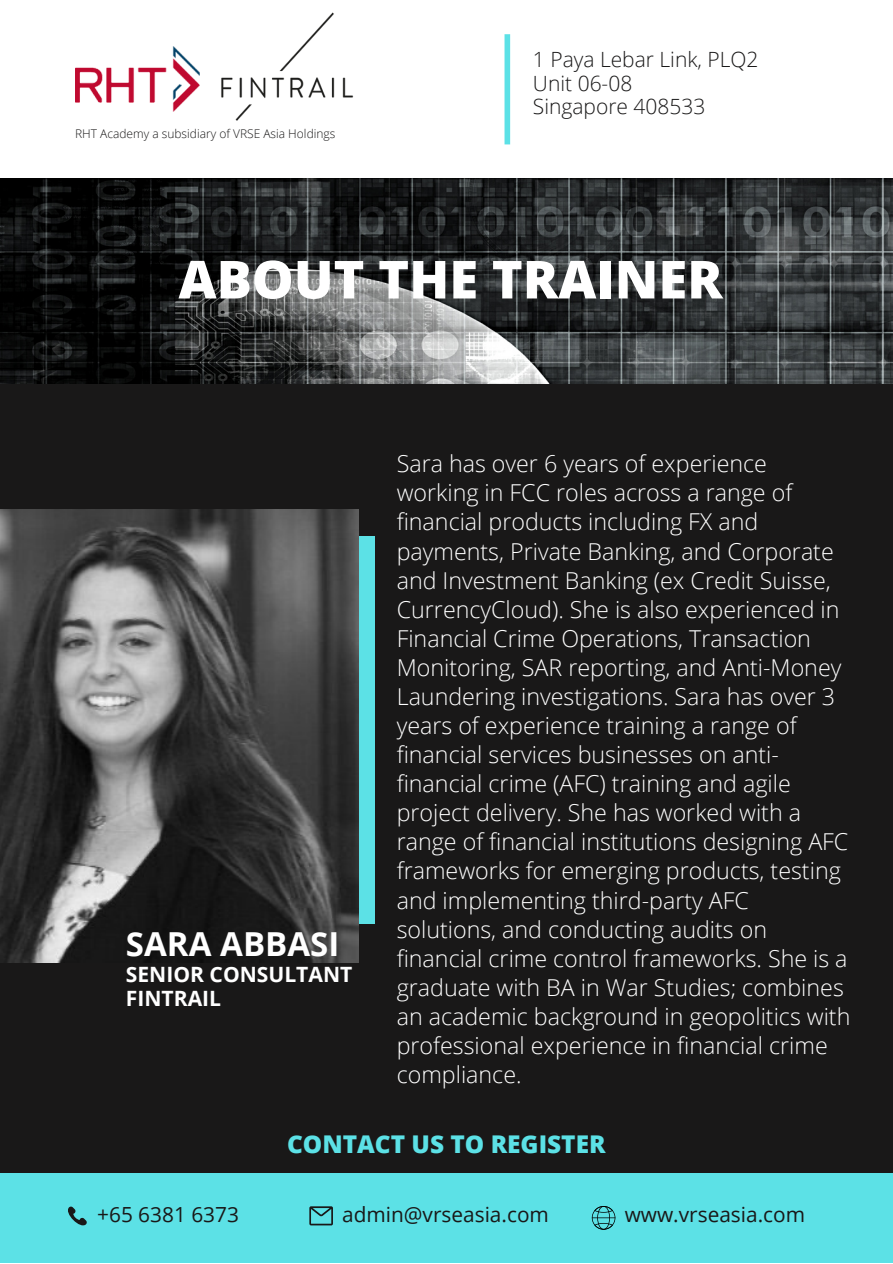
<style>
.page{position:relative;width:893px;height:1264px;background:#fff}
.page>*{position:absolute;margin:0;border:0;box-sizing:border-box;transform-origin:0 0}
.t1{font:800 52.5px "Open Sans";color:#fff}
.t2{font:700 33px "Open Sans";color:#fff}
.t3{font:800 24.45px "Open Sans";color:#5ce1e6}
.t4{font:300 23.25px/29.1px "Open Sans";color:#fff}
.t5{font:700 21.15px "Open Sans";color:#fff}
.t6{font:300 21px "Open Sans";color:#191818}
.t7{font:20.85px "Open Sans";color:#191818}
.t8{font:300 12px "Open Sans";color:#191818}
</style>
<div class="page">
<div style="left:0;top:379px;width:892px;height:794px;background:#191818"></div>
<img style="left:0;top:178px;width:892px;height:206px">
<div style="left:504px;top:34px;width:6px;height:110px;background:#5ce1e6"></div>
<div style="left:302px;top:536px;width:72px;height:388px;background:#5ce1e6"></div>
<img style="left:0;top:509px;width:358px;height:453px">
<div style="left:0;top:1173px;width:892px;height:89px;background:#5ce1e6"></div>
<svg style="left:68px;top:1206px;width:19px;height:20px"></svg>
<svg style="left:309px;top:1206px;width:24px;height:19px"></svg>
<svg style="left:591px;top:1206px;width:24px;height:23px"></svg>
<img style="left:75px;top:47px;width:125px;height:65px">
<img style="left:221px;top:12px;width:133px;height:109px">
<p class="t8" style="left:75px;top:125px;width:262px">RHT Academy a subsidiary of VRSE Asia Holdings</p>
<p class="t6" style="left:533px;top:45px;width:227px">1 Paya Lebar Link, PLQ2</p>
<p class="t6" style="left:533px;top:68px;width:101px">Unit 06-08</p>
<p class="t6" style="left:533px;top:92px;width:174px">Singapore 408533</p>
<p class="t1" style="left:178px;top:242px;width:545px">ABOUT THE TRAINER</p>
<p class="t2" style="left:126px;top:921px;width:215px">SARA ABBASI</p>
<p class="t5" style="left:126px;top:959px;width:228px">SENIOR CONSULTANT</p>
<p class="t5" style="left:126px;top:983px;width:97px">FINTRAIL</p>
<p class="t4" style="left:396px;top:449px;width:455px">Sara has over 6 years of experience working in FCC roles across a range of financial products including FX and payments, Private Banking, and Corporate and Investment Banking (ex Credit Suisse, CurrencyCloud). She is also experienced in Financial Crime Operations, Transaction Monitoring, SAR reporting, and Anti-Money Laundering investigations. Sara has over 3 years of experience training a range of financial services businesses on anti&shy;financial crime (AFC) training and agile project delivery. She has worked with a range of financial institutions designing AFC frameworks for emerging products, testing and implementing third-party AFC solutions, and conducting audits on financial crime control frameworks. She is a graduate with BA in War Studies; combines an academic background in geopolitics with professional experience in financial crime compliance.</p>
<p class="t3" style="left:287px;top:1126px;width:320px">CONTACT US TO REGISTER</p>
<p class="t7" style="left:97px;top:1199px;width:143px">+65 6381 6373</p>
<p class="t7" style="left:342px;top:1199px;width:208px">admin@vrseasia.com</p>
<p class="t7" style="left:624px;top:1199px;width:182px">www.vrseasia.com</p>
</div>
